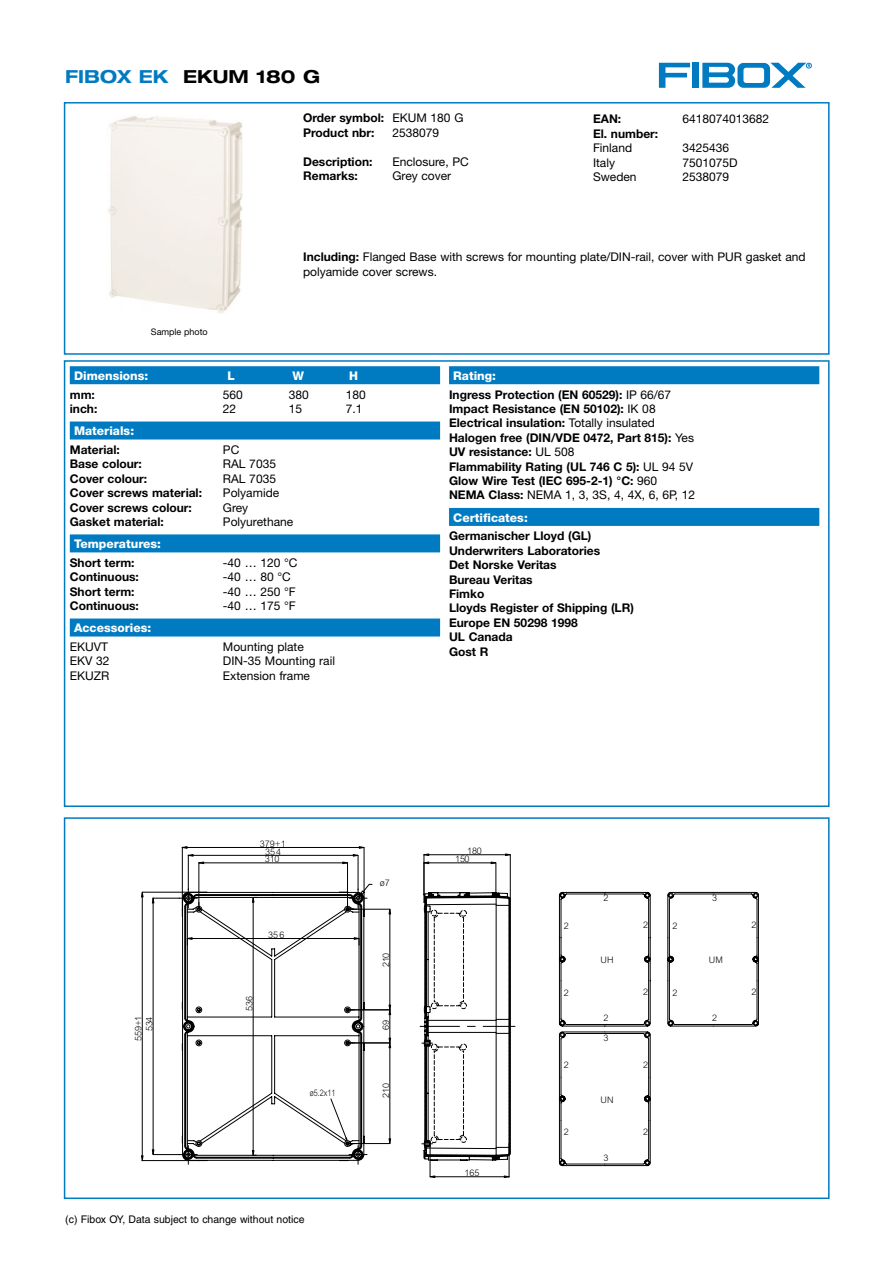
<style>
.page{position:relative;width:893px;height:1263px;background:#fff}
.page>*{position:absolute;margin:0;border:0;box-sizing:border-box;transform-origin:0 0}
.t1{font:700 expanded 18px "Helvetica Neue";color:#000}
.t2{font:700 12px/14.4px "Helvetica Neue";color:#000}
.t3{font:12px/14.4px "Helvetica Neue";color:#000}
.t4{font:800 12px "Helvetica Neue";color:#fff}
.t5{font:10.5px "Helvetica";color:#000}
.t6{font:300 9px/8.1px "Arial";color:#000}
.t7{font:9px "Helvetica Neue";color:#000}
.t8{font:300 9px "Arial";color:#000;scale:.8 1}
.s1{color:#007bc2}
.s2{font-weight:400}
.s3{font-weight:700}
.s4{font-weight:800;color:#fff}
</style>
<div class="page">
<div style="left:64px;top:102px;width:765px;height:253px;border:2px solid #007bc2"></div>
<div style="left:692px;top:63px;width:7px;height:25px;background:#007bc2"></div>
<svg style="left:659px;top:63px;width:31px;height:25px"></svg>
<svg style="left:770px;top:63px;width:41px;height:25px"></svg>
<div style="left:737px;top:63px;width:33px;height:25px;background:#007bc2;border-radius:6px"></div>
<div style="left:743px;top:68px;width:21px;height:15px;background:#fff;border-radius:3px"></div>
<svg style="left:702px;top:63px;width:33px;height:25px"></svg>
<div style="left:70px;top:366px;width:370px;height:18px;background:#007bc2"></div>
<div style="left:70px;top:422px;width:370px;height:18px;background:#007bc2"></div>
<div style="left:70px;top:534px;width:370px;height:18px;background:#007bc2"></div>
<div style="left:70px;top:619px;width:370px;height:18px;background:#007bc2"></div>
<div style="left:449px;top:366px;width:370px;height:18px;background:#007bc2"></div>
<div style="left:449px;top:508px;width:370px;height:18px;background:#007bc2"></div>
<div style="left:64px;top:360px;width:765px;height:447px;border:2px solid #007bc2"></div>
<hr style="left:435px;top:1177px;width:69px;height:1px;background:#000">
<svg style="left:141px;top:846px;width:370px;height:331px"></svg>
<svg style="left:182px;top:892px;width:328px;height:269px"></svg>
<svg style="left:195px;top:892px;width:364px;height:268px"></svg>
<hr style="left:758px;top:981px;width:1px;height:42px;background:#000">
<hr style="left:758px;top:895px;width:1px;height:43px;background:#000">
<svg style="left:559px;top:892px;width:199px;height:273px"></svg>
<hr style="left:650px;top:1120px;width:1px;height:43px;background:#000">
<hr style="left:650px;top:1035px;width:1px;height:42px;background:#000">
<svg style="left:559px;top:956px;width:91px;height:210px"></svg>
<div style="left:64px;top:817px;width:765px;height:382px;border:2px solid #007bc2"></div>
<img style="left:108px;top:116px;width:135px;height:198px">
<h1 class="t1" style="left:65px;top:70px;width:256px"><span class="s1">FIBOX EK</span> EKUM 180 G</h1>
<p class="t2" style="left:303px;top:112px;width:162px">Order symbol: <span class="s2">EKUM 180 G<br></span>Product nbr:</p>
<p class="t3" style="left:392px;top:127px;width:48px">2538079</p>
<p class="t2" style="left:303px;top:155px;width:71px">Description:</p>
<p class="t3" style="left:392px;top:155px;width:78px">Enclosure, PC</p>
<p class="t2" style="left:303px;top:170px;width:56px">Remarks:</p>
<p class="t3" style="left:392px;top:170px;width:60px">Grey cover</p>
<p class="t2" style="left:593px;top:113px;width:30px">EAN:</p>
<p class="t3" style="left:682px;top:113px;width:88px">6418074013682</p>
<p class="t2" style="left:593px;top:127px;width:67px">El. number:</p>
<p class="t3" style="left:593px;top:142px;width:41px">Finland</p>
<p class="t3" style="left:682px;top:142px;width:48px">3425436</p>
<p class="t3" style="left:593px;top:156px;width:23px">Italy</p>
<p class="t3" style="left:682px;top:156px;width:57px">7501075D</p>
<p class="t3" style="left:593px;top:171px;width:45px">Sweden</p>
<p class="t3" style="left:682px;top:171px;width:48px">2538079</p>
<p class="t7" style="left:151px;top:329px;width:58px">Sample photo</p>
<p class="t3" style="left:303px;top:251px;width:504px"><span class="s3">Including:</span> Flanged Base with screws for mounting plate/DIN-rail, cover with PUR gasket and polyamide cover screws.</p>
<p class="t4" style="left:74px;top:371px;width:76px">Dimensions:</p>
<p class="t4" style="left:227px;top:371px;width:9px">L</p>
<p class="t4" style="left:292px;top:371px;width:13px">W</p>
<p class="t4" style="left:349px;top:371px;width:10px">H</p>
<p class="t2" style="left:70px;top:388px;width:27px">mm:</p>
<p class="t3" style="left:223px;top:388px;width:22px">560</p>
<p class="t3" style="left:289px;top:388px;width:22px">380</p>
<p class="t3" style="left:346px;top:388px;width:22px">180</p>
<p class="t2" style="left:70px;top:403px;width:29px">inch:</p>
<p class="t3" style="left:223px;top:403px;width:15px">22</p>
<p class="t3" style="left:289px;top:403px;width:15px">15</p>
<p class="t3" style="left:346px;top:403px;width:18px">7.1</p>
<p class="t4" style="left:74px;top:427px;width:62px">Materials:</p>
<p class="t2" style="left:70px;top:444px;width:51px">Material:</p>
<p class="t3" style="left:223px;top:444px;width:18px">PC</p>
<p class="t2" style="left:70px;top:458px;width:74px">Base colour:</p>
<p class="t3" style="left:223px;top:458px;width:55px">RAL 7035</p>
<p class="t2" style="left:70px;top:472px;width:79px">Cover colour:</p>
<p class="t3" style="left:223px;top:472px;width:55px">RAL 7035</p>
<p class="t2" style="left:70px;top:487px;width:134px">Cover screws material:</p>
<p class="t3" style="left:223px;top:487px;width:58px">Polyamide</p>
<p class="t2" style="left:70px;top:501px;width:124px">Cover screws colour:</p>
<p class="t3" style="left:223px;top:501px;width:27px">Grey</p>
<p class="t2" style="left:70px;top:516px;width:96px">Gasket material:</p>
<p class="t3" style="left:223px;top:516px;width:72px">Polyurethane</p>
<p class="t4" style="left:74px;top:540px;width:88px">Temperatures:</p>
<p class="t2" style="left:70px;top:556px;width:66px">Short term:</p>
<p class="t3" style="left:223px;top:557px;width:76px">-40 … 120 °C</p>
<p class="t2" style="left:70px;top:571px;width:71px">Continuous:</p>
<p class="t3" style="left:223px;top:571px;width:69px">-40 … 80 °C</p>
<p class="t2" style="left:70px;top:585px;width:66px">Short term:</p>
<p class="t3" style="left:223px;top:585px;width:74px">-40 … 250 °F</p>
<p class="t2" style="left:70px;top:600px;width:71px">Continuous:</p>
<p class="t3" style="left:223px;top:600px;width:74px">-40 … 175 °F</p>
<p class="t4" style="left:74px;top:624px;width:79px">Accessories:</p>
<p class="t3" style="left:70px;top:641px;width:40px">EKUVT</p>
<p class="t3" style="left:223px;top:641px;width:82px">Mounting plate</p>
<p class="t3" style="left:70px;top:655px;width:41px">EKV 32</p>
<p class="t3" style="left:223px;top:655px;width:114px">DIN-35 Mounting rail</p>
<p class="t3" style="left:70px;top:669px;width:41px">EKUZR</p>
<p class="t3" style="left:223px;top:669px;width:89px">Extension frame</p>
<p class="t2" style="left:449px;top:367px;width:224px;line-height:18.6px;text-indent:4px"><span class="s4">Rating:<br></span>Ingress Protection (EN 60529): <span class="s2">IP 66/67</span></p>
<p class="t2" style="left:449px;top:403px;width:247px">Impact Resistance (EN 50102): <span class="s2">IK 08<br></span>Electrical insulation: <span class="s2">Totally insulated </span>Halogen free (DIN/VDE 0472, Part 815): <span class="s2">Yes </span>UV resistance: <span class="s2">UL 508<br></span>Flammability Rating (UL 746 C 5): <span class="s2">UL 94 5V </span>Glow Wire Test (IEC 695-2-1) °C: <span class="s2">960<br></span>NEMA Class: <span class="s2">NEMA 1, 3, 3S, 4, 4X, 6, 6P, 12</span></p>
<p class="t4" style="left:453px;top:513px;width:76px">Certificates:</p>
<p class="t2" style="left:449px;top:530px;width:186px">Germanischer Lloyd (GL)<br>Underwriters Laboratories<br>Det Norske Veritas<br>Bureau Veritas<br>Fimko<br>Lloyds Register of Shipping (LR)<br>Europe EN 50298 1998<br>UL Canada<br>Gost R</p>
<p class="t6" style="left:145px;top:1031px;width:16px;rotate:-90deg">534</p>
<p class="t6" style="left:134px;top:1041px;width:26px;rotate:-90deg">559+1</p>
<p class="t6" style="left:260px;top:840px;width:28px">379+1</p>
<p class="t6" style="left:265px;top:847px;width:18px">354</p>
<p class="t6" style="left:265px;top:855px;width:16px">310</p>
<p class="t6" style="left:268px;top:931px;width:18px">356</p>
<p class="t6" style="left:245px;top:1011px;width:16px;rotate:-90deg">536</p>
<p class="t8" style="left:310px;top:1088px;width:34px">ø5.2x11</p>
<p class="t6" style="left:380px;top:879px;width:12px">ø7</p>
<p class="t6" style="left:382px;top:967px;width:16px;rotate:-90deg">210</p>
<p class="t6" style="left:382px;top:1030px;width:12px;rotate:-90deg">69</p>
<p class="t6" style="left:382px;top:1098px;width:17px;rotate:-90deg">210</p>
<p class="t5" style="left:65px;top:1215px;width:241px">(c) Fibox OY, Data subject to change without notice</p>
<p class="t6" style="left:455px;top:847px;width:28px;text-indent:12px">180<br>150</p>
<p class="t6" style="left:464px;top:1169px;width:17px">165</p>
<p class="t6" style="left:603px;top:894px;width:7px">2</p>
<p class="t6" style="left:564px;top:921px;width:7px">2</p>
<p class="t6" style="left:643px;top:921px;width:7px">2</p>
<p class="t6" style="left:672px;top:921px;width:7px">2</p>
<p class="t6" style="left:712px;top:894px;width:7px">3</p>
<p class="t6" style="left:600px;top:956px;width:14px">UH</p>
<p class="t6" style="left:709px;top:956px;width:15px">UM</p>
<p class="t6" style="left:751px;top:921px;width:7px">2</p>
<p class="t6" style="left:564px;top:988px;width:7px">2</p>
<p class="t6" style="left:643px;top:988px;width:7px">2</p>
<p class="t6" style="left:672px;top:988px;width:7px">2</p>
<p class="t6" style="left:751px;top:988px;width:7px">2</p>
<p class="t6" style="left:712px;top:1014px;width:7px">2</p>
<p class="t6" style="left:603px;top:1014px;width:7px">2</p>
<p class="t6" style="left:564px;top:1061px;width:7px">2</p>
<p class="t6" style="left:603px;top:1034px;width:7px">3</p>
<p class="t6" style="left:600px;top:1096px;width:14px">UN</p>
<p class="t6" style="left:643px;top:1061px;width:7px">2</p>
<p class="t6" style="left:564px;top:1128px;width:7px">2</p>
<p class="t6" style="left:643px;top:1127px;width:7px">2</p>
<p class="t6" style="left:603px;top:1154px;width:7px">3</p>
</div>
